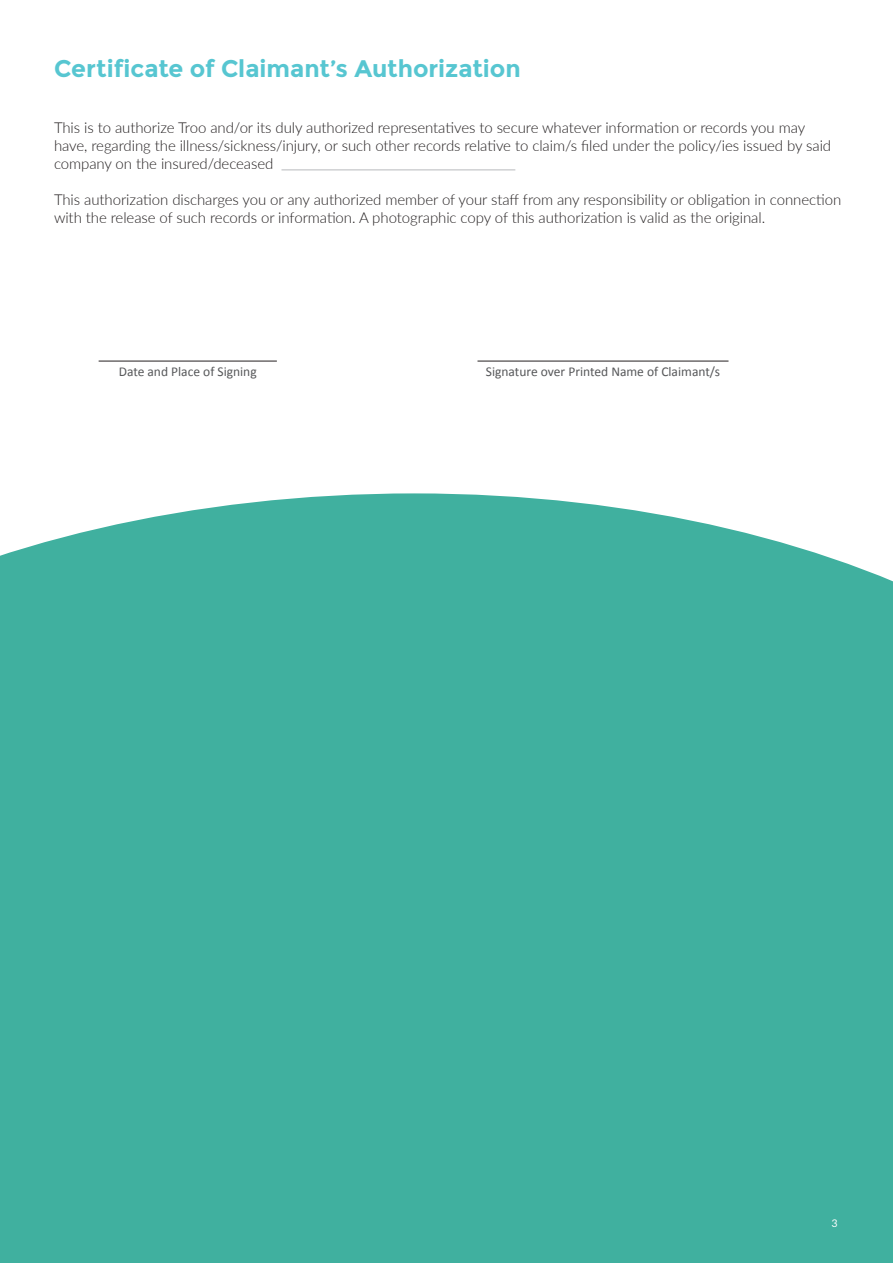
<style>
.page{position:relative;width:893px;height:1263px;background:#fff}
.page>*{position:absolute;margin:0;border:0;box-sizing:border-box;transform-origin:0 0}
.t1{font:700 24px "Montserrat";color:#57c6d1}
.t2{font:300 15px/18px "Lato";letter-spacing:-.005em;color:#231f20}
.t3{font:13.5px "Calibri";color:#57585a}
.t4{font:10.5px "Lato";color:#fff}
</style>
<div class="page">
<div style="left:0;top:493px;width:893px;height:770px;background:#40b09f"></div>
<hr style="left:281px;top:169px;width:234px;height:1px;background:#bcbdc0">
<hr style="left:99px;top:361px;width:178px;height:1px;background:#231f20">
<hr style="left:477px;top:361px;width:251px;height:1px;background:#231f20">
<h1 class="t1" style="left:54px;top:54px;width:468px">Certificate of Claimant’s Authorization</h1>
<p class="t2" style="left:54px;top:118px;width:779px">This is to authorize Troo and/or its duly authorized representatives to secure whatever information or records you may have, regarding the illness/sickness/injury, or such other records relative to claim/s filed under the policy/ies issued by said company on the insured/deceased</p>
<p class="t2" style="left:54px;top:190px;width:789px">This authorization discharges you or any authorized member of your staff from any responsibility or obligation in connection with the release of such records or information. A photographic copy of this authorization is valid as the original.</p>
<p class="t3" style="left:119px;top:363px;width:140px">Date and Place of Signing</p>
<p class="t3" style="left:486px;top:363px;width:236px">Signature over Printed Name of Claimant/s</p>
<p class="t4" style="left:832px;top:1217px;width:8px">3</p>
</div>
